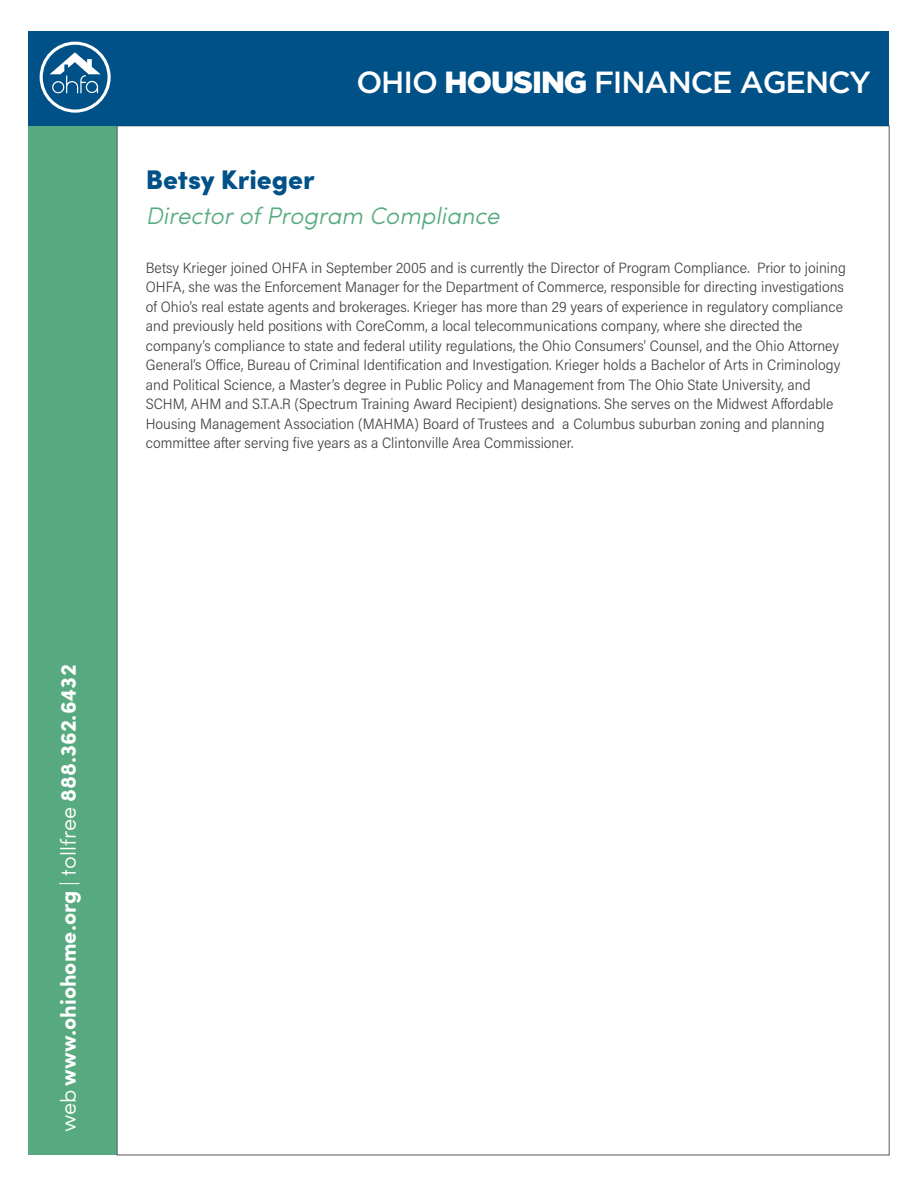
<style>
.page{position:relative;width:918px;height:1188px;background:#fff}
.page>*{position:absolute;margin:0;border:0;box-sizing:border-box;transform-origin:0 0}
.t1{font:500 30.6px "Gotham";letter-spacing:-.035em;color:#fff}
.Name{font:900 27px "Sofia Pro";color:#005187}
.t2{font:italic 300 24px "Sofia Pro";color:#57ab80}
.t3{font:700 21.75px "Sofia Pro";color:#fff}
.Body{font:300 15px/19.5px "Acumin Pro Semi Cond";color:#414142}
.s1{font-weight:900}
.s2{font-weight:300}
</style>
<div class="page">
<div style="left:29px;top:32px;width:88px;height:1123px;background:#57aa80"></div>
<svg style="left:59px;top:883px;width:20px;height:1px"></svg>
<div style="left:29px;top:32px;width:860px;height:94px;background:#005187"></div>
<div style="left:40px;top:42px;width:71px;height:71px;border:3px solid #fff;border-radius:50%"></div>
<svg style="left:50px;top:52px;width:51px;height:41px"></svg>
<p class="t1" style="left:356px;top:65px;width:516px">OHIO <span class="s1">HOUSING</span> FINANCE AGENCY</p>
<p class="Name" style="left:146px;top:158px;width:170px">Betsy Krieger</p>
<p class="t2" style="left:146px;top:198px;width:355px">Director of Program Compliance</p>
<p class="Body" style="left:146px;top:257px;width:702px">Betsy Krieger joined OHFA in September 2005 and is currently the Director of Program Compliance. Prior to joining OHFA, she was the Enforcement Manager for the Department of Commerce, responsible for directing investigations of Ohio’s real estate agents and brokerages. Krieger has more than 29 years of experience in regulatory compliance and previously held positions with CoreComm, a local telecommunications company, where she directed the company’s compliance to state and federal utility regulations, the Ohio Consumers’ Counsel, and the Ohio Attorney General’s Office, Bureau of Criminal Identification and Investigation. Krieger holds a Bachelor of Arts in Criminology and Political Science, a Master’s degree in Public Policy and Management from The Ohio State University, and SCHM, AHM and S.T.A.R (Spectrum Training Award Recipient) designations. She serves on the Midwest Affordable Housing Management Association (MAHMA) Board of Trustees and a Columbus suburban zoning and planning committee after serving five years as a Clintonville Area Commissioner.</p>
<p class="t3" style="left:52px;top:1132px;width:469px;rotate:-90deg"><span class="s2">web</span> www.ohiohome.org <span class="s2">tollfree</span> 888.362.6432</p>
</div>
